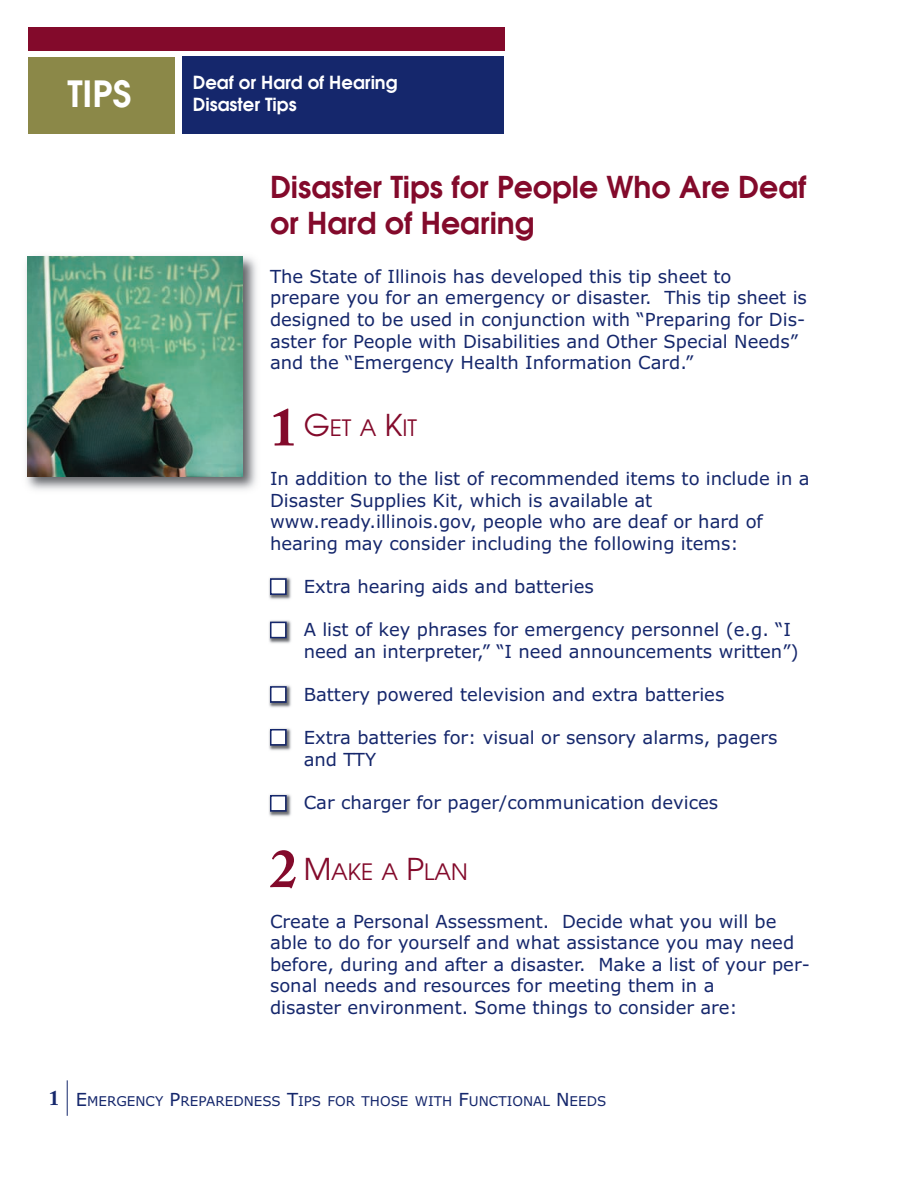
<style>
.page{position:relative;width:918px;height:1188px;background:#fff}
.page>*{position:absolute;margin:0;border:0;box-sizing:border-box;transform-origin:0 0}
.t1{font:700 54px "Adobe Caslon";color:#830a2b}
.t2{font:600 36px "Avant Garde";color:#fff}
.t3{font:600 30px/36px "Avant Garde";color:#830a2b}
.t4{font:22.5px "Avant Garde";color:#830a2b}
.t5{font:18px/21.6px "Verdana";color:#15276c}
.t6{font:600 18px/21.6px "Avant Garde";color:#fff}
.t7{font:13.5px "Verdana";color:#15276c}
.s1{font-size:30px}
.s2{font-family:"Adobe Caslon";font-weight:700;font-size:21px}
.s3{font-size:18px}
</style>
<div class="page">
<hr style="left:67px;top:1080px;width:1px;height:36px;background:#15276c">
<div style="left:28px;top:27px;width:477px;height:24px;background:#830a2b"></div>
<div style="left:183px;top:56px;width:321px;height:78px;background:#15276c"></div>
<div style="left:28px;top:57px;width:147px;height:77px;background:#8b8848"></div>
<img style="left:26px;top:256px;width:231px;height:234px">
<img style="left:27px;top:256px;width:216px;height:220px">
<img style="left:269px;top:577px;width:22px;height:23px">
<div style="left:272px;top:580px;width:13px;height:13px;background:#fff"></div>
<div style="left:270px;top:578px;width:17px;height:17px;border:2px solid #15276c"></div>
<img style="left:269px;top:620px;width:22px;height:24px">
<div style="left:272px;top:623px;width:13px;height:14px;background:#fff"></div>
<div style="left:270px;top:622px;width:17px;height:16px;border:2px solid #15276c"></div>
<img style="left:269px;top:685px;width:22px;height:23px">
<div style="left:272px;top:688px;width:13px;height:13px;background:#fff"></div>
<div style="left:270px;top:686px;width:17px;height:17px;border:2px solid #15276c"></div>
<img style="left:269px;top:728px;width:22px;height:23px">
<div style="left:272px;top:730px;width:13px;height:14px;background:#fff"></div>
<div style="left:270px;top:729px;width:17px;height:17px;border:2px solid #15276c"></div>
<img style="left:269px;top:794px;width:22px;height:23px">
<div style="left:272px;top:796px;width:13px;height:14px;background:#fff"></div>
<div style="left:270px;top:795px;width:17px;height:17px;border:2px solid #15276c"></div>
<h2 class="t2" style="left:67px;top:74px;width:65px">TIPS</h2>
<p class="t6" style="left:193px;top:72px;width:206px">Deaf or Hard of Hearing<br>Disaster Tips</p>
<h3 class="t3" style="left:270px;top:169px;width:538px">Disaster Tips for People Who Are Deaf or Hard of Hearing</h3>
<p class="t5" style="left:270px;top:266px;width:539px">The State of Illinois has developed this tip sheet to<br>prepare you for an emergency or disaster. This tip sheet is designed to be used in conjunction with “Preparing for Dis&shy;aster for People with Disabilities and Other Special Needs” and the “Emergency Health Information Card.”</p>
<h1 class="t1" style="left:270px;top:406px;width:28px">1</h1>
<p class="t4" style="left:304px;top:415px;width:115px"><span class="s1">G</span>ET A <span class="s1">K</span>IT</p>
<p class="t5" style="left:270px;top:468px;width:541px">In addition to the list of recommended items to include in a Disaster Supplies Kit, which is available at www.ready.illinois.gov, people who are deaf or hard of hearing may consider including the following items:</p>
<p class="t5" style="left:304px;top:576px;width:292px">Extra hearing aids and batteries</p>
<p class="t5" style="left:304px;top:619px;width:497px">A list of key phrases for emergency personnel (e.g. “I need an interpreter,” “I need announcements written”)</p>
<p class="t5" style="left:304px;top:684px;width:422px">Battery powered television and extra batteries</p>
<p class="t5" style="left:304px;top:727px;width:475px">Extra batteries for: visual or sensory alarms, pagers and TTY</p>
<p class="t5" style="left:304px;top:792px;width:416px">Car charger for pager/communication devices</p>
<h1 class="t1" style="left:270px;top:847px;width:28px">2</h1>
<p class="t4" style="left:304px;top:859px;width:166px"><span class="s1">M</span>AKE A <span class="s1">P</span>LAN</p>
<p class="t5" style="left:270px;top:911px;width:541px">Create a Personal Assessment. Decide what you will be able to do for yourself and what assistance you may need before, during and after a disaster. Make a list of your per&shy;sonal needs and resources for meeting them in a<br>disaster environment. Some things to consider are:</p>
<p class="t7" style="left:49px;top:1094px;width:559px"><span class="s2">1</span> <span class="s3">E</span>MERGENCY <span class="s3">P</span>REPAREDNESS <span class="s3">T</span>IPS FOR THOSE WITH <span class="s3">F</span>UNCTIONAL <span class="s3">N</span>EEDS</p>
</div>
